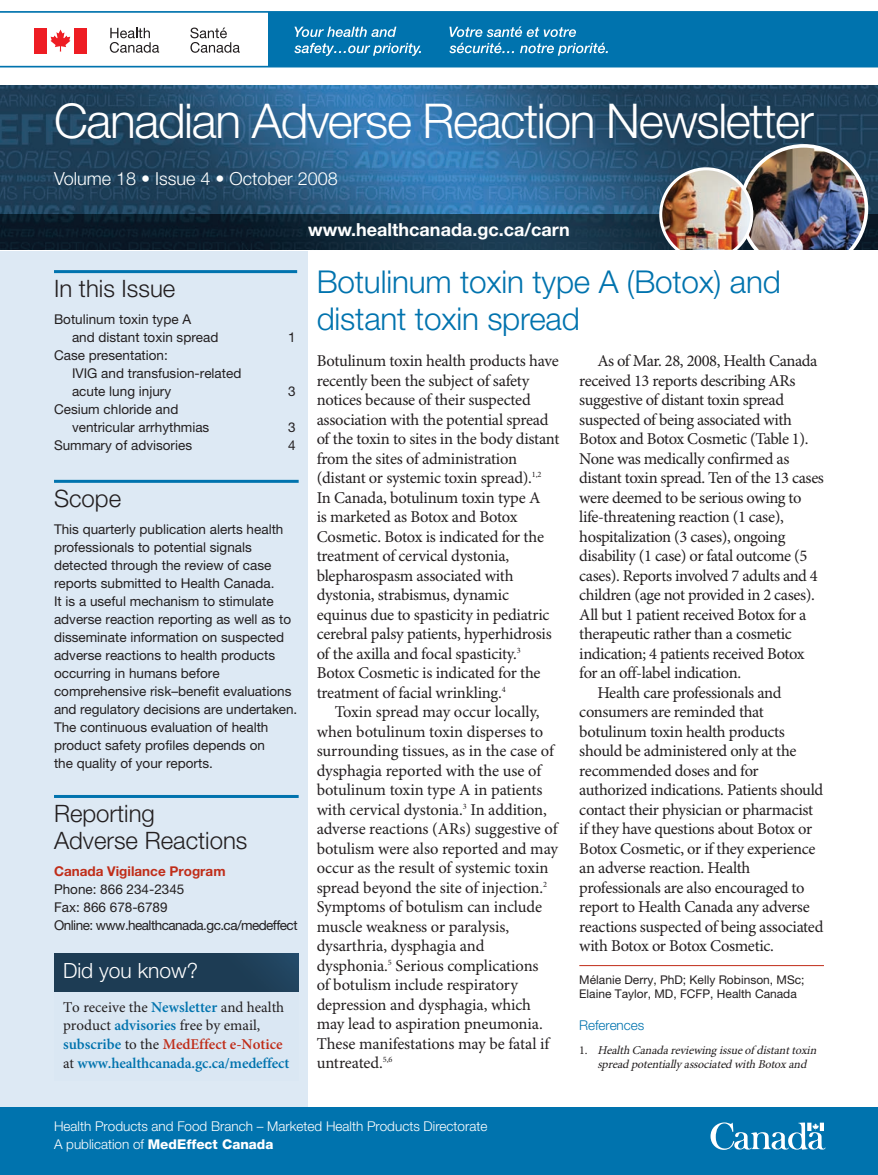
<style>
.page{position:relative;width:878px;height:1175px;background:#fff}
.page>*{position:absolute;margin:0;border:0;box-sizing:border-box;transform-origin:0 0}
.t1{font:300 48px "Helvetica Neue LT Std";letter-spacing:-.03em;color:#fff}
.t2{font:300 31.5px/37.8px "Helvetica Neue LT Std";letter-spacing:-.005em;color:#0073ae}
.t3{font:300 24px/27px "Helvetica Neue LT Std";color:#231f20}
.t4{font:300 21px "Helvetica Neue LT Std";color:#fff}
.t5{font:300 18px "Helvetica Neue LT Std";color:#fff}
.t6{font:700 18px "Helvetica Neue LT Std";color:#fff}
.t7{font:16.5px/19.5px "Minion Pro";letter-spacing:-.02em;color:#231f20}
.t8{font:600 15px/18.8px "Minion Pro";letter-spacing:-.01em;color:#0073ae}
.t9{font:13.5px/18px "Helvetica Neue LT Std";color:#231f20}
.t10{font:300 13.5px/18px "Helvetica Neue LT Std";color:#fff}
.t11{font:13.5px/18px "Helvetica Neue LT Std";letter-spacing:-.04em;color:#231f20}
.t12{font:700 13.5px "Helvetica Neue LT Std";color:#c02d19}
.t13{font:300 13.5px "Helvetica Neue LT Std";letter-spacing:-.005em;color:#0073ae}
.t14{font:italic 12px/13.5px "Minion Pro";color:#231f20;text-align:center}
.t15{font:12px/14.4px "Helvetica Neue LT Std";color:#231f20}
.s1{font-weight:400;color:#231f20}
.s2{color:#c02d19}
.s3{font-style:normal}
.s4{font-weight:800}
</style>
<div class="page">
<img style="left:0;top:86px;width:878px;height:128px">
<img style="left:0;top:214px;width:878px;height:36px">
<img style="left:659px;top:144px;width:209px;height:106px">
<div style="left:0;top:250px;width:308px;height:878px;background:#dde9f4"></div>
<div style="left:0;top:1107px;width:878px;height:67px;background:#0073ae"></div>
<svg style="left:710px;top:1122px;width:115px;height:28px"></svg>
<hr style="left:54px;top:270px;width:243px;height:3px;background:#0073ae">
<hr style="left:54px;top:480px;width:244px;height:3px;background:#0073ae">
<hr style="left:54px;top:795px;width:244px;height:3px;background:#0073ae">
<hr style="left:579px;top:965px;width:245px;height:1px;background:#c02d19">
<svg style="left:0;top:11px;width:878px;height:56px;fill:#0073ae"></svg>
<svg style="left:449px;top:26px;width:127px;height:11px"></svg>
<svg style="left:449px;top:43px;width:159px;height:13px;background:#3e95c1"></svg>
<svg style="left:294px;top:27px;width:102px;height:10px"></svg>
<svg style="left:294px;top:43px;width:127px;height:13px;background:#4096c2"></svg>
<div style="left:34px;top:28px;width:13px;height:25px;background:#ee1d23"></div>
<div style="left:74px;top:28px;width:12px;height:25px;background:#ee1d23"></div>
<svg style="left:50px;top:30px;width:20px;height:22px"></svg>
<svg style="left:110px;top:28px;width:49px;height:25px"></svg>
<svg style="left:190px;top:28px;width:50px;height:25px"></svg>
<img style="left:54px;top:954px;width:244px;height:37px">
<h1 class="t1" style="left:54px;top:103px;width:761px">Canadian Adverse Reaction Newsletter</h1>
<p class="t5" style="left:54px;top:172px;width:285px">Volume 18 • Issue 4 • October 2008</p>
<p class="t6" style="left:308px;top:223px;width:263px">www.healthcanada.gc.ca/carn</p>
<h3 class="t3" style="left:54px;top:277px;width:123px">In this Issue</h3>
<p class="t9" style="left:72px;top:311px;width:148px;text-indent:-18px">Botulinum toxin type A<br>and distant toxin spread</p>
<p class="t9" style="left:72px;top:347px;width:171px;text-indent:-18px">Case presentation:<br>IVIG and transfusion-related acute lung injury</p>
<p class="t9" style="left:72px;top:401px;width:139px;text-indent:-18px">Cesium chloride and ventricular arrhythmias</p>
<p class="t9" style="left:288px;top:329px;width:9px">1</p>
<p class="t9" style="left:288px;top:383px;width:9px">3</p>
<p class="t9" style="left:288px;top:419px;width:9px">3</p>
<p class="t9" style="left:54px;top:437px;width:140px">Summary of advisories</p>
<p class="t9" style="left:288px;top:437px;width:9px">4</p>
<h3 class="t3" style="left:54px;top:487px;width:69px">Scope</h3>
<p class="t9" style="left:54px;top:521px;width:245px">This quarterly publication alerts health professionals to potential signals detected through the review of case reports submitted to Health Canada.<br>It is a useful mechanism to stimulate adverse reaction reporting as well as to disseminate information on suspected adverse reactions to health products occurring in humans before comprehensive risk–benefit evaluations and regulatory decisions are undertaken.<br>The continuous evaluation of health product safety profiles depends on<br>the quality of your reports.</p>
<h3 class="t3" style="left:54px;top:802px;width:195px">Reporting<br>Adverse Reactions</h3>
<p class="t12" style="left:54px;top:866px;width:173px">Canada Vigilance Program</p>
<p class="t11" style="left:54px;top:881px;width:245px">Phone: 866 234-2345<br>Fax: 866 678-6789<br>Online: www.healthcanada.gc.ca/medeffect</p>
<p class="t4" style="left:63px;top:963px;width:136px">Did you know?</p>
<p class="t8" style="left:63px;top:998px;width:228px"><span class="s1">To receive the</span> Newsletter <span class="s1">and health product</span> advisories <span class="s1">free by email, </span>subscribe <span class="s1">to the</span> <span class="s2">MedEffect e-Notice </span><span class="s1">at</span> www.healthcanada.gc.ca/medeffect</p>
<h2 class="t2" style="left:316px;top:265px;width:465px">Botulinum toxin type A (Botox) and distant toxin spread</h2>
<p class="t7" style="left:316px;top:352px;width:244px">Botulinum toxin health products have recently been the subject of safety notices because of their suspected association with the potential spread of the toxin to sites in the body distant from the sites of administration (distant or systemic toxin spread).<sup>1,2<br></sup>In Canada, botulinum toxin type A<br>is marketed as Botox and Botox Cosmetic. Botox is indicated for the treatment of cervical dystonia, blepharospasm associated with dystonia, strabismus, dynamic equinus due to spasticity in pediatric cerebral palsy patients, hyperhidrosis of the axilla and focal spasticity.<sup>3<br></sup>Botox Cosmetic is indicated for the treatment of facial wrinkling.<sup>4</sup></p>
<p class="t7" style="left:316px;top:703px;width:243px;text-indent:18px">Toxin spread may occur locally, when botulinum toxin disperses to surrounding tissues, as in the case of dysphagia reported with the use of botulinum toxin type A in patients with cervical dystonia.<sup>3</sup> In addition, adverse reactions (ARs) suggestive of botulism were also reported and may occur as the result of systemic toxin spread beyond the site of injection.<sup>2<br></sup>Symptoms of botulism can include muscle weakness or paralysis, dysarthria, dysphagia and dysphonia.<sup>5</sup> Serious complications<br>of botulism include respiratory depression and dysphagia, which may lead to aspiration pneumonia.<br>These manifestations may be fatal if untreated.<sup>5,6</sup></p>
<p class="t7" style="left:597px;top:352px;width:222px">As of Mar. 28, 2008, Health Canada</p>
<p class="t7" style="left:579px;top:372px;width:217px">received 13 reports describing ARs</p>
<p class="t7" style="left:579px;top:391px;width:206px">suggestive of distant toxin spread</p>
<p class="t7" style="left:579px;top:411px;width:214px">suspected of being associated with</p>
<p class="t7" style="left:579px;top:430px;width:231px">Botox and Botox Cosmetic (Table 1).</p>
<p class="t7" style="left:579px;top:450px;width:211px">None was medically confirmed as</p>
<p class="t7" style="left:579px;top:469px;width:246px">distant toxin spread. Ten of the 13 cases</p>
<p class="t7" style="left:579px;top:489px;width:224px">were deemed to be serious owing to</p>
<p class="t7" style="left:579px;top:508px;width:206px">life-threatening reaction (1 case),</p>
<p class="t7" style="left:579px;top:528px;width:208px">hospitalization (3 cases), ongoing</p>
<p class="t7" style="left:579px;top:547px;width:230px">disability (1 case) or fatal outcome (5</p>
<p class="t7" style="left:579px;top:567px;width:240px">cases). Reports involved 7 adults and 4</p>
<p class="t7" style="left:579px;top:586px;width:237px">children (age not provided in 2 cases).</p>
<p class="t7" style="left:579px;top:606px;width:229px">All but 1 patient received Botox for a</p>
<p class="t7" style="left:579px;top:625px;width:214px">therapeutic rather than a cosmetic</p>
<p class="t7" style="left:579px;top:645px;width:227px">indication; 4 patients received Botox</p>
<p class="t7" style="left:579px;top:664px;width:163px">for an off-label indication.</p>
<p class="t7" style="left:597px;top:684px;width:186px">Health care professionals and</p>
<p class="t7" style="left:579px;top:703px;width:186px">consumers are reminded that</p>
<p class="t7" style="left:579px;top:723px;width:207px">botulinum toxin health products</p>
<p class="t7" style="left:579px;top:742px;width:219px">should be administered only at the</p>
<p class="t7" style="left:579px;top:762px;width:181px">recommended doses and for</p>
<p class="t7" style="left:579px;top:781px;width:245px">authorized indications. Patients should</p>
<p class="t7" style="left:579px;top:801px;width:235px">contact their physician or pharmacist</p>
<p class="t7" style="left:579px;top:820px;width:234px">if they have questions about Botox or</p>
<p class="t7" style="left:579px;top:840px;width:238px">Botox Cosmetic, or if they experience</p>
<p class="t7" style="left:579px;top:859px;width:173px">an adverse reaction. Health</p>
<p class="t7" style="left:579px;top:879px;width:227px">professionals are also encouraged to</p>
<p class="t7" style="left:579px;top:898px;width:232px">report to Health Canada any adverse</p>
<p class="t7" style="left:579px;top:918px;width:245px">reactions suspected of being associated</p>
<p class="t7" style="left:579px;top:937px;width:196px">with Botox or Botox Cosmetic.</p>
<p class="t15" style="left:579px;top:973px;width:227px">Mélanie Derry, PhD; Kelly Robinson, MSc;<br>Elaine Taylor, MD, FCFP, Health Canada</p>
<p class="t13" style="left:579px;top:1020px;width:66px">References</p>
<p class="t14" style="left:579px;top:1044px;width:241px"><span class="s3">1 .</span> Health Canada reviewing issue of distanttoxin spread potentially associated with Botox and</p>
<p class="t10" style="left:54px;top:1118px;width:435px">Health Products and Food Branch – Marketed Health Products Directorate<br>A publication of <span class="s4">MedEffect Canada</span></p>
</div>
